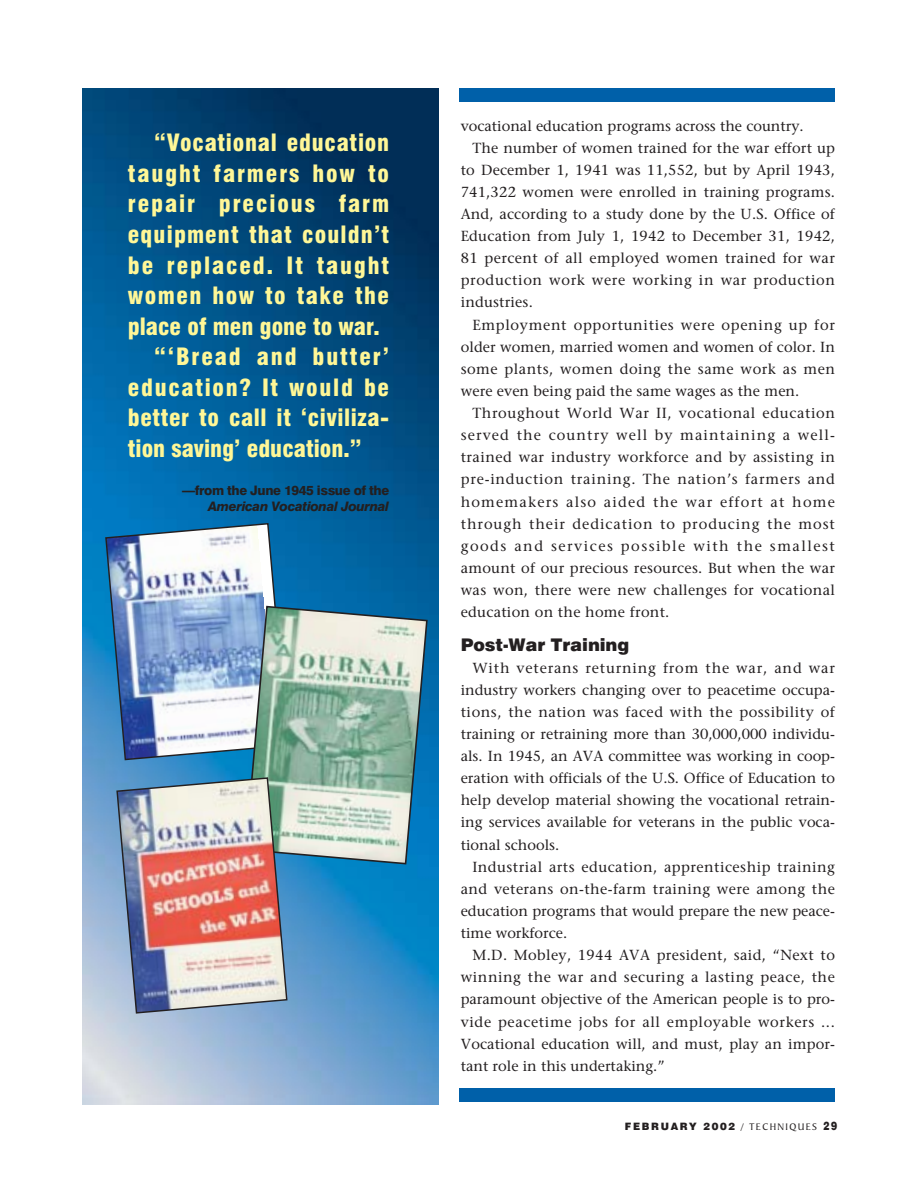
<style>
.page{position:relative;width:918px;height:1188px;background:#fff}
.page>*{position:absolute;margin:0;border:0;box-sizing:border-box;transform-origin:0 0}
.t1{font:900 condensed 23.25px "Swiss 721 BT";letter-spacing:.065em;color:#fff797}
.t2{font:900 condensed 23.25px "Swiss 721 BT";color:#fff797}
.t3{font:900 condensed 23.25px "Swiss 721 BT";letter-spacing:.025em;color:#fff797}
.t4{font:900 condensed 23.25px "Swiss 721 BT";letter-spacing:.045em;color:#fff797}
.t5{font:900 condensed 23.25px "Swiss 721 BT";letter-spacing:.03em;color:#fff797}
.t6{font:900 17.4px "Swiss 721 BT";letter-spacing:-.005em;color:#231f20}
.t7{font:14.55px/22px "Stone Serif";letter-spacing:.015em;color:#231f20;text-align:justify}
.t8{font:14.55px "Stone Serif";letter-spacing:.045em;color:#231f20}
.t9{font:14.55px "Stone Serif";letter-spacing:.055em;color:#231f20}
.t10{font:14.55px "Stone Serif";letter-spacing:.04em;color:#231f20}
.t11{font:14.55px "Stone Serif";letter-spacing:.065em;color:#231f20}
.t12{font:14.55px "Stone Serif";letter-spacing:.075em;color:#231f20}
.t13{font:14.55px "Stone Serif";letter-spacing:.1em;color:#231f20}
.t14{font:14.55px "Stone Serif";letter-spacing:.035em;color:#231f20}
.t15{font:14.55px "Stone Serif";letter-spacing:.08em;color:#231f20}
.t16{font:800 13.05px "Swiss 721 BT";letter-spacing:-.03em;color:#231f20}
.t17{font:italic 800 13.05px "Swiss 721 BT";letter-spacing:-.03em;color:#231f20}
.t18{font:900 10.2px "Swiss 721 BT";letter-spacing:.165em;color:#231f20}
.s1{font-family:"Baker Signet BT";font-weight:400}
.s2{font-size:11.7px}
</style>
<div class="page">
<img style="left:82px;top:88px;width:357px;height:1016px">
<div style="left:459px;top:88px;width:375px;height:13px;background:#0060a9"></div>
<div style="left:459px;top:1088px;width:376px;height:13px;background:#0060a9"></div>
<img style="left:104px;top:522px;width:185px;height:239px">
<svg style="left:244px;top:605px;width:185px;height:260px;background:#9abbb7"></svg>
<img style="left:116px;top:777px;width:172px;height:237px">
<h1 class="t5" style="left:154px;top:134px;width:237px">“Vocational education</h1>
<h1 class="t1" style="left:128px;top:165px;width:263px">taught farmers how to</h1>
<h1 class="t1" style="left:128px;top:195px;width:263px">repair precious farm</h1>
<h1 class="t4" style="left:128px;top:226px;width:263px">equipment that couldn’t</h1>
<h1 class="t1" style="left:128px;top:257px;width:263px">be replaced. It taught</h1>
<h1 class="t1" style="left:128px;top:287px;width:263px">women how to take the</h1>
<h1 class="t2" style="left:128px;top:318px;width:253px">place of men gone to war.</h1>
<h1 class="t1" style="left:154px;top:348px;width:237px">“‘Bread and butter’</h1>
<h1 class="t1" style="left:128px;top:379px;width:263px">education? It would be</h1>
<h1 class="t3" style="left:128px;top:409px;width:263px">better to call it ‘civiliza-</h1>
<h1 class="t2" style="left:128px;top:440px;width:235px">tion saving’ education.”</h1>
<p class="t16" style="left:182px;top:485px;width:209px">—from the June 1945 issue of the</p>
<p class="t17" style="left:208px;top:501px;width:182px">American Vocational Journal</p>
<p class="t7" style="left:461px;top:116px;width:344px">vocational education programs across the country.</p>
<p class="t7" style="left:472px;top:138px;width:364px">The number of women trained for the war effort up</p>
<p class="t7" style="left:461px;top:160px;width:376px">to December 1, 1941 was 11,552, but by April 1943,</p>
<p class="t7" style="left:461px;top:182px;width:376px">741,322 women were enrolled in training programs.</p>
<p class="t7" style="left:461px;top:204px;width:376px">And, according to a study done by the U.S. Office of</p>
<p class="t7" style="left:461px;top:227px;width:376px">Education from July 1, 1942 to December 31, 1942,</p>
<p class="t7" style="left:461px;top:249px;width:376px">81 percent of all employed women trained for war</p>
<p class="t8" style="left:461px;top:275px;width:376px">production work were working in war production</p>
<p class="t7" style="left:461px;top:293px;width:74px">industries.</p>
<p class="t8" style="left:472px;top:319px;width:364px">Employment opportunities were opening up for</p>
<p class="t7" style="left:461px;top:337px;width:376px">older women, married women and women of color. In</p>
<p class="t14" style="left:461px;top:363px;width:376px">some plants, women doing the same work as men</p>
<p class="t7" style="left:461px;top:381px;width:340px">were even being paid the same wages as the men.</p>
<p class="t10" style="left:472px;top:407px;width:364px">Throughout World War II, vocational education</p>
<p class="t12" style="left:461px;top:429px;width:376px">served the country well by maintaining a well-</p>
<p class="t7" style="left:461px;top:448px;width:376px">trained war industry workforce and by assisting in</p>
<p class="t9" style="left:461px;top:474px;width:376px">pre-induction training. The nation’s farmers and</p>
<p class="t15" style="left:461px;top:496px;width:376px">homemakers also aided the war effort at home</p>
<p class="t11" style="left:461px;top:518px;width:376px">through their dedication to producing the most</p>
<p class="t13" style="left:461px;top:540px;width:376px">goods and services possible with the smallest</p>
<p class="t7" style="left:461px;top:558px;width:376px">amount of our precious resources. But when the war</p>
<p class="t7" style="left:461px;top:580px;width:376px">was won, there were new challenges for vocational</p>
<p class="t7" style="left:461px;top:603px;width:210px">education on the home front.</p>
<p class="t6" style="left:461px;top:638px;width:170px">Post-War Training</p>
<p class="t7" style="left:461px;top:658px;width:376px;text-indent:12px">With veterans returning from the war, and war industry workers changing over to peacetime occupa&shy;tions, the nation was faced with the possibility of training or retraining more than 30,000,000 individu&shy;als. In 1945, an AVA committee was working in coop&shy;eration with officials of the U.S. Office of Education to help develop material showing the vocational retrain&shy;ing services available for veterans in the public voca&shy;tional schools.</p>
<p class="t7" style="left:461px;top:857px;width:376px;text-indent:12px">Industrial arts education, apprenticeship training and veterans on-the-farm training were among the education programs that would prepare the new peace&shy;time workforce.</p>
<p class="t7" style="left:461px;top:946px;width:376px;text-indent:12px">M.D. Mobley, 1944 AVA president, said, “Next to winning the war and securing a lasting peace, the paramount objective of the American people is to pro&shy;vide peacetime jobs for all employable workers ...<br>Vocational education will, and must, play an impor&shy;tant role in this undertaking.”</p>
<p class="t18" style="left:625px;top:1123px;width:214px">FEBRUARY 2002 <span class="s1">/ TECHNIQUES</span> <span class="s2">29</span></p>
</div>
